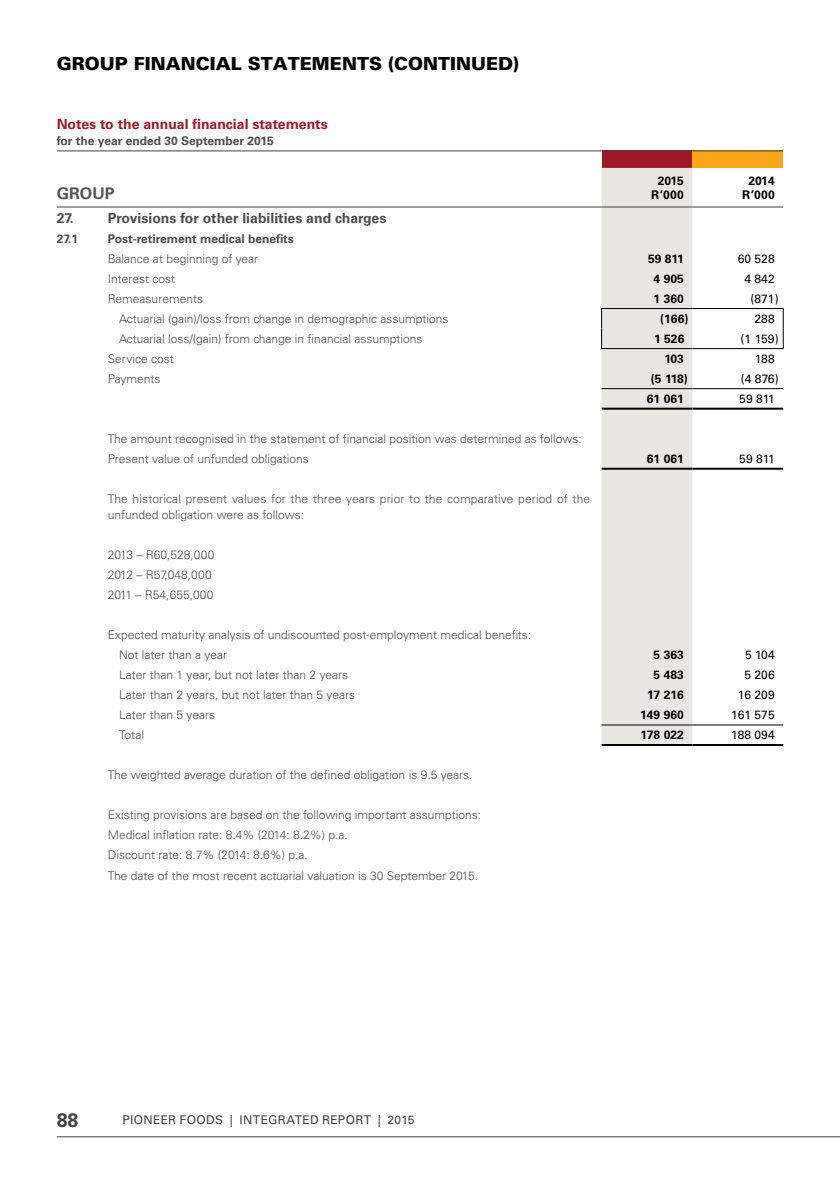
<style>
.page{position:relative;width:840px;height:1191px;background:#fff}
.page>*{position:absolute;margin:0;border:0;box-sizing:border-box;transform-origin:0 0}
.t1{font:700 19.4px "Univers LT Std";color:#414042}
.Page_head_A{font:900 18px "Univers LT Std";color:#000}
.Financial_table_head{font:700 16px "Univers LT Std";letter-spacing:.005em;color:#575757}
.AP_heading_1{font:700 14px "Univers LT Std";color:#4d4d4f}
.COPY_A_HEAD_SA{font:700 14px "Univers LT Std";color:#9e1925}
.Financial_copy_light{font:300 12px/16px "Univers LT Std";color:#4d4d4f}
.Financial_copy_inden{font:300 12px "Univers LT Std";color:#4d4d4f}
.Financial_figures_cu{font:700 12px "Univers LT Std";letter-spacing:.005em;color:#000}
.Financial_figures_pr{font:12px "Univers LT Std";letter-spacing:.005em;color:#000}
.Financial_copy_bold{font:700 12px "Univers LT Std";color:#4d4d4f}
.t2{font:12px "Univers LT Std";letter-spacing:.03em;color:#414042}
</style>
<div class="page">
<hr style="left:57px;top:1136px;width:782px;height:1px;background:#414042">
<div style="left:601px;top:151px;width:91px;height:17px;background:#9e1925"></div>
<div style="left:692px;top:151px;width:90px;height:17px;background:#faa61a"></div>
<div style="left:601px;top:168px;width:91px;height:576px;background:#eae6e2"></div>
<hr style="left:601px;top:388px;width:91px;height:1px;background:#000">
<hr style="left:692px;top:388px;width:90px;height:1px;background:#000">
<hr style="left:601px;top:408px;width:91px;height:2px;background:#000">
<hr style="left:692px;top:408px;width:90px;height:2px;background:#000">
<hr style="left:600px;top:308px;width:92px;height:1px;background:#000">
<hr style="left:692px;top:308px;width:91px;height:1px;background:#000">
<svg style="left:782px;top:309px;width:1px;height:39px"></svg>
<hr style="left:600px;top:348px;width:92px;height:1px;background:#000">
<hr style="left:692px;top:348px;width:91px;height:1px;background:#000">
<hr style="left:601px;top:206px;width:91px;height:1px;background:#414042">
<hr style="left:692px;top:206px;width:90px;height:1px;background:#414042">
<hr style="left:601px;top:724px;width:91px;height:1px;background:#000">
<hr style="left:692px;top:724px;width:90px;height:1px;background:#000">
<hr style="left:601px;top:744px;width:91px;height:2px;background:#000">
<hr style="left:692px;top:744px;width:90px;height:2px;background:#000">
<hr style="left:601px;top:468px;width:91px;height:2px;background:#000">
<hr style="left:692px;top:468px;width:90px;height:2px;background:#000">
<hr style="left:57px;top:150px;width:51px;height:1px;background:#414042">
<hr style="left:108px;top:150px;width:493px;height:1px;background:#414042">
<hr style="left:601px;top:150px;width:91px;height:1px;background:#414042">
<hr style="left:692px;top:150px;width:90px;height:1px;background:#414042">
<hr style="left:57px;top:206px;width:51px;height:1px;background:#414042">
<hr style="left:108px;top:206px;width:493px;height:1px;background:#414042">
<p class="Page_head_A" style="left:57px;top:52px;width:463px">GROUP FINANCIAL STATEMENTS (CONTINUED)</p>
<p class="COPY_A_HEAD_SA" style="left:57px;top:116px;width:272px">Notes to the annual financial statements</p>
<p class="Financial_copy_bold" style="left:57px;top:134px;width:218px">for the year ended 30 September 2015</p>
<p class="Financial_table_head" style="left:57px;top:184px;width:59px">GROUP</p>
<p class="Financial_figures_cu" style="left:657px;top:173px;width:28px">2015</p>
<p class="Financial_figures_cu" style="left:651px;top:188px;width:34px">R’000</p>
<p class="Financial_figures_cu" style="left:748px;top:173px;width:28px">2014</p>
<p class="Financial_figures_cu" style="left:741px;top:188px;width:34px">R’000</p>
<p class="AP_heading_1" style="left:57px;top:210px;width:19px">27.</p>
<p class="AP_heading_1" style="left:108px;top:210px;width:280px">Provisions for other liabilities and charges</p>
<p class="Financial_copy_bold" style="left:57px;top:231px;width:23px">27.1</p>
<p class="Financial_copy_bold" style="left:108px;top:231px;width:187px">Post-retirement medical benefits</p>
<p class="Financial_copy_light" style="left:108px;top:251px;width:152px">Balance at beginning of year</p>
<p class="Financial_figures_cu" style="left:647px;top:251px;width:37px">59 811</p>
<p class="Financial_figures_pr" style="left:737px;top:251px;width:38px">60 528</p>
<p class="Financial_copy_light" style="left:108px;top:271px;width:69px">Interest cost</p>
<p class="Financial_figures_cu" style="left:653px;top:272px;width:32px">4 905</p>
<p class="Financial_figures_pr" style="left:744px;top:271px;width:32px">4 842</p>
<p class="Financial_copy_light" style="left:108px;top:291px;width:97px">Remeasurements</p>
<p class="Financial_figures_cu" style="left:653px;top:292px;width:32px">1 360</p>
<p class="Financial_figures_pr" style="left:750px;top:291px;width:30px">(871)</p>
<p class="Financial_copy_inden" style="left:119px;top:311px;width:330px">Actuarial (gain)/loss from change in demographic assumptions</p>
<p class="Financial_figures_cu" style="left:659px;top:312px;width:30px">(166)</p>
<p class="Financial_figures_pr" style="left:754px;top:311px;width:22px">288</p>
<p class="Financial_copy_inden" style="left:119px;top:331px;width:304px">Actuarial loss/(gain) from change in financial assumptions</p>
<p class="Financial_figures_cu" style="left:653px;top:332px;width:32px">1 526</p>
<p class="Financial_figures_pr" style="left:740px;top:331px;width:40px">(1 159)</p>
<p class="Financial_copy_light" style="left:108px;top:351px;width:67px">Service cost</p>
<p class="Financial_figures_cu" style="left:664px;top:352px;width:21px">103</p>
<p class="Financial_figures_pr" style="left:754px;top:351px;width:21px">188</p>
<p class="Financial_copy_light" style="left:108px;top:371px;width:54px">Payments</p>
<p class="Financial_figures_cu" style="left:650px;top:372px;width:38px">(5 118)</p>
<p class="Financial_figures_pr" style="left:740px;top:371px;width:39px">(4 876)</p>
<p class="Financial_figures_cu" style="left:646px;top:392px;width:38px">61 061</p>
<p class="Financial_figures_pr" style="left:738px;top:391px;width:37px">59 811</p>
<p class="Financial_copy_light" style="left:108px;top:431px;width:475px">The amount recognised in the statement of financial position was determined as follows:</p>
<p class="Financial_copy_light" style="left:108px;top:451px;width:202px">Present value of unfunded obligations</p>
<p class="Financial_figures_cu" style="left:646px;top:452px;width:38px">61 061</p>
<p class="Financial_figures_pr" style="left:738px;top:452px;width:37px">59 811</p>
<p class="Financial_copy_light" style="left:108px;top:491px;width:483px">The historical present values for the three years prior to the comparative period of the unfunded obligation were as follows:</p>
<p class="Financial_copy_light" style="left:108px;top:547px;width:108px">2013 – R60,528,000</p>
<p class="Financial_copy_light" style="left:108px;top:567px;width:105px">2012 – R57,048,000</p>
<p class="Financial_copy_light" style="left:108px;top:587px;width:107px">2011 – R54,655,000</p>
<p class="Financial_copy_light" style="left:108px;top:627px;width:424px">Expected maturity analysis of undiscounted post-employment medical benefits:</p>
<p class="Financial_copy_inden" style="left:119px;top:648px;width:109px">Not later than a year</p>
<p class="Financial_figures_cu" style="left:653px;top:648px;width:32px">5 363</p>
<p class="Financial_figures_pr" style="left:744px;top:648px;width:31px">5 104</p>
<p class="Financial_copy_inden" style="left:119px;top:668px;width:230px">Later than 1 year, but not later than 2 years</p>
<p class="Financial_figures_cu" style="left:653px;top:668px;width:32px">5 483</p>
<p class="Financial_figures_pr" style="left:744px;top:668px;width:32px">5 206</p>
<p class="Financial_copy_inden" style="left:119px;top:688px;width:237px">Later than 2 years, but not later than 5 years</p>
<p class="Financial_figures_cu" style="left:647px;top:688px;width:38px">17 216</p>
<p class="Financial_figures_pr" style="left:737px;top:688px;width:38px">16 209</p>
<p class="Financial_copy_inden" style="left:119px;top:708px;width:97px">Later than 5 years</p>
<p class="Financial_figures_cu" style="left:639px;top:708px;width:45px">149 960</p>
<p class="Financial_figures_pr" style="left:730px;top:708px;width:45px">161 575</p>
<p class="Financial_copy_inden" style="left:119px;top:728px;width:26px">Total</p>
<p class="Financial_figures_cu" style="left:640px;top:728px;width:45px">178 022</p>
<p class="Financial_figures_pr" style="left:730px;top:728px;width:45px">188 094</p>
<p class="Financial_copy_light" style="left:108px;top:767px;width:366px">The weighted average duration of the defined obligation is 9.5 years.</p>
<p class="Financial_copy_light" style="left:108px;top:807px;width:374px">Existing provisions are based on the following important assumptions:</p>
<p class="Financial_copy_light" style="left:108px;top:827px;width:241px">Medical inflation rate: 8.4% (2014: 8.2%) p.a.</p>
<p class="Financial_copy_light" style="left:108px;top:847px;width:201px">Discount rate: 8.7% (2014: 8.6%) p.a.</p>
<p class="Financial_copy_light" style="left:108px;top:867px;width:371px">The date of the most recent actuarial valuation is 30 September 2015.</p>
<h1 class="t1" style="left:57px;top:1108px;width:23px">88</h1>
<p class="t2" style="left:122px;top:1113px;width:293px">PIONEER FOODS | INTEGRATED REPORT | 2015</p>
</div>
